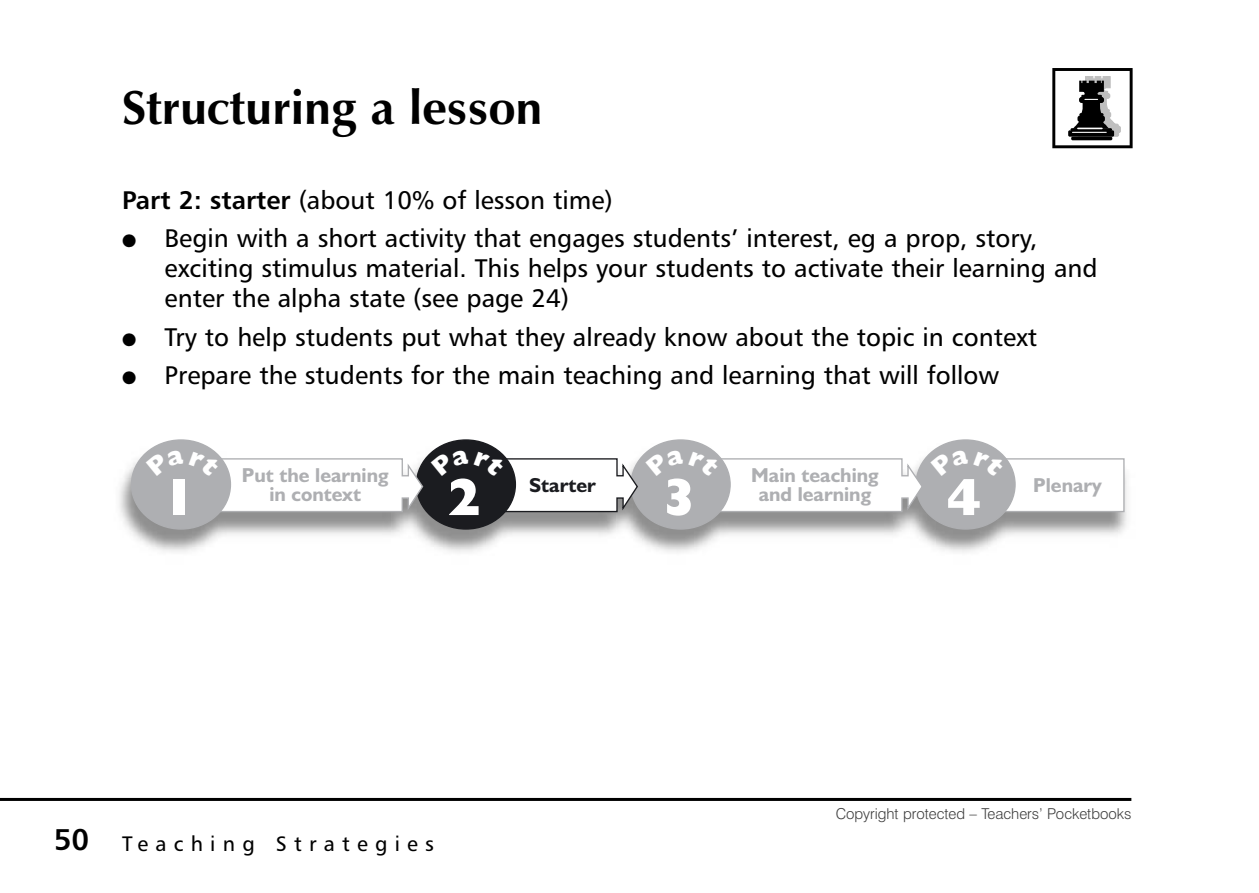
<style>
.page{position:relative;width:1259px;height:893px;background:#fff}
.page>*{position:absolute;margin:0;border:0;box-sizing:border-box;transform-origin:0 0}
.t1{font:800 52.5px "Humanist 521 BT";color:#fff}
.t2{font:700 48px "Zapf Humanist 601 BT";color:#000}
.t3{font:25.5px/30px "Humanist 777 BT Roman B";color:#000}
.t4{font:21px "Humanist 777 BT Roman B";letter-spacing:.345em;color:#000}
.t5{font:700 20.4px/18.9px "Humanist 521 BT";color:#aeafb2;text-align:center}
.t6{font:700 20.4px "Humanist 521 BT";color:#1b1c20}
.t7{font:300 15px "Swiss 721 BT";color:#3e3e3e}
.s1{font-family:"Humanist 777 BT Bold B"}
.s2{font-family:"Humanist 777 BT Bold B";font-size:30px}
</style>
<div class="page">
<img style="left:119px;top:439px;width:1008px;height:114px">
<div style="left:1003px;top:459px;width:121px;height:53px;background:#fff"></div>
<div style="left:1002px;top:458px;width:122px;height:54px;border:1px solid #aeafb2"></div>
<div style="left:916px;top:440px;width:99px;height:89px;background:#aeafb2;border-radius:50%"></div>
<div style="left:631px;top:440px;width:99px;height:89px;background:#aeafb2;border-radius:50%"></div>
<div style="left:416px;top:440px;width:99px;height:89px;background:#1b1c20;border-radius:50%"></div>
<div style="left:131px;top:440px;width:99px;height:89px;background:#aeafb2;border-radius:50%"></div>
<hr style="left:0;top:798px;width:1131px;height:3px;background:#000">
<svg style="left:1052px;top:68px;width:80px;height:80px"></svg>
<svg style="left:930px;top:450px;width:75px;height:7px"></svg>
<svg style="left:645px;top:450px;width:279px;height:63px"></svg>
<svg style="left:431px;top:450px;width:208px;height:63px"></svg>
<svg style="left:146px;top:450px;width:278px;height:63px"></svg>
<h2 class="t2" style="left:122px;top:83px;width:422px">Structuring a lesson</h2>
<p class="t3" style="left:122px;top:187px;width:492px"><span class="s1">Part 2: starter</span> (about 10% of lesson time)</p>
<p class="t3" style="left:165px;top:225px;width:934px;text-indent:-43px">● Begin with a short activity that engages students’ interest, eg a prop, story, exciting stimulus material. This helps your students to activate their learning and enter the alpha state (see page 24)</p>
<p class="t3" style="left:122px;top:324px;width:916px">● Try to help students put what they already know about the topic in context</p>
<p class="t3" style="left:122px;top:362px;width:878px">● Prepare the students for the main teaching and learning that will follow</p>
<h1 class="t1" style="left:162px;top:479px;width:35px">1</h1>
<p class="t5" style="left:242px;top:468px;width:148px">Put the learning in context</p>
<h1 class="t1" style="left:447px;top:479px;width:35px">2</h1>
<p class="t6" style="left:529px;top:478px;width:68px">Starter</p>
<h1 class="t1" style="left:662px;top:479px;width:35px">3</h1>
<p class="t5" style="left:751px;top:468px;width:129px">Main teaching and learning</p>
<h1 class="t1" style="left:947px;top:479px;width:35px">4</h1>
<p class="t5" style="left:1033px;top:478px;width:70px">Plenary</p>
<p class="t4" style="left:54px;top:835px;width:382px"><span class="s2">50</span> Teaching Strategies</p>
<p class="t7" style="left:835px;top:806px;width:297px">Copyright protected – Teachers’ Pocketbooks</p>
</div>
